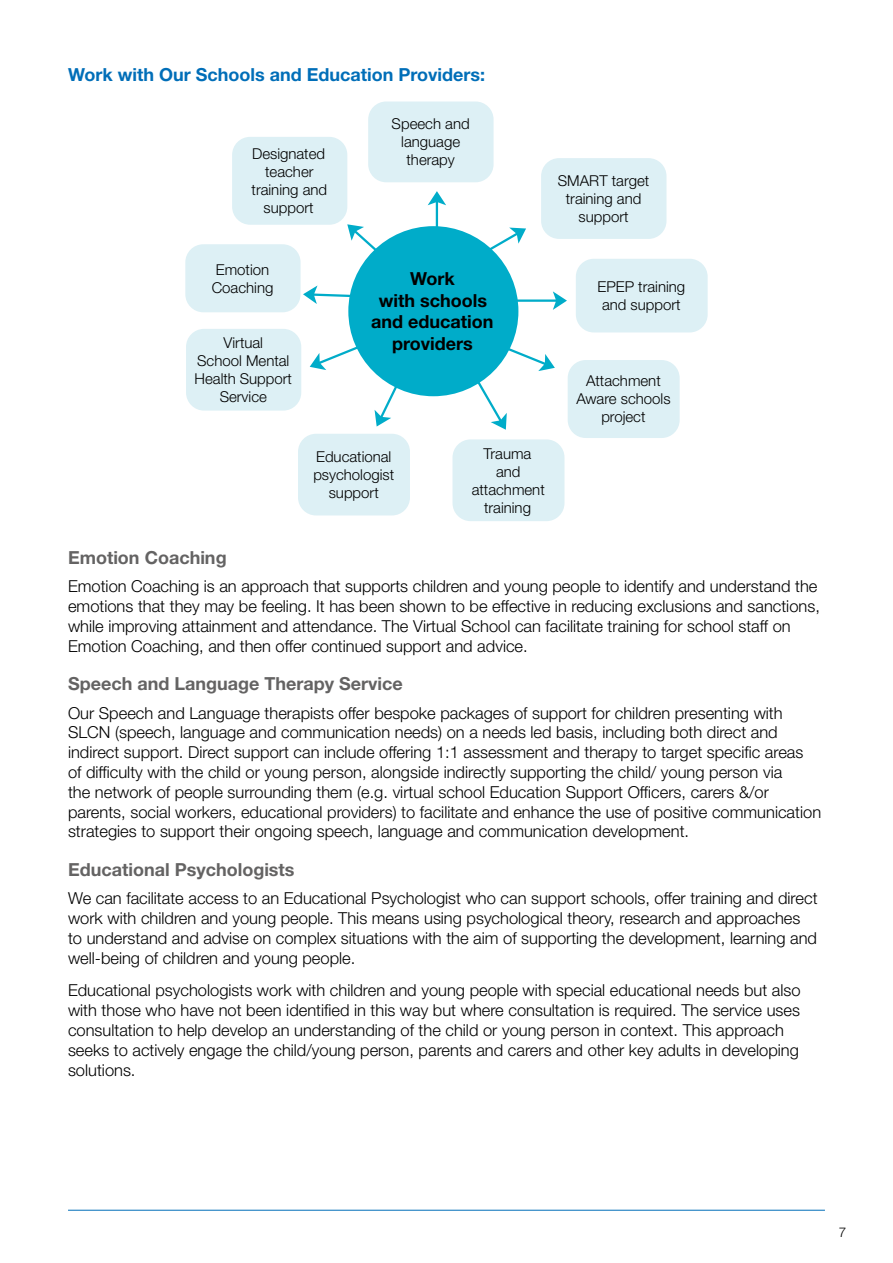
<style>
.page{position:relative;width:893px;height:1263px;background:#fff}
.page>*{position:absolute;margin:0;border:0;box-sizing:border-box;transform-origin:0 0}
.Grey{font:700 18px "Helvetica Neue LT Std";color:#646363}
.Sub_Heading{font:700 18px "Helvetica Neue LT Std";color:#006eb8}
.t1{font:700 18px/21.6px "Helvetica Neue LT Std";color:#000;text-align:center}
.Body_text{font:300 16.5px/19.8px "Helvetica Neue LT Std";color:#000}
.Body_text-2{font:300 15px/18px "Helvetica Neue LT Std";color:#000;text-align:center}
.t2{font:300 13.5px "Helvetica Neue LT Std";color:#000}
</style>
<div class="page">
<hr style="left:68px;top:1210px;width:757px;height:1px;background:#006eb8">
<div style="left:348px;top:226px;width:170px;height:170px;background:#00acc9;border-radius:50%"></div>
<div style="left:368px;top:101px;width:126px;height:81px;background:#ddf0f5;border-radius:18px"></div>
<div style="left:541px;top:158px;width:125px;height:81px;background:#ddf0f5;border-radius:18px"></div>
<div style="left:576px;top:259px;width:132px;height:73px;background:#ddf0f5;border-radius:18px"></div>
<div style="left:568px;top:360px;width:112px;height:78px;background:#ddf0f5;border-radius:18px"></div>
<div style="left:452px;top:439px;width:112px;height:82px;background:#ddf0f5;border-radius:18px"></div>
<div style="left:298px;top:434px;width:112px;height:81px;background:#ddf0f5;border-radius:18px"></div>
<div style="left:186px;top:329px;width:115px;height:82px;background:#ddf0f5;border-radius:18px"></div>
<div style="left:185px;top:244px;width:116px;height:68px;background:#ddf0f5;border-radius:18px"></div>
<div style="left:232px;top:137px;width:115px;height:88px;background:#ddf0f5;border-radius:18px"></div>
<svg style="left:516px;top:291px;width:51px;height:19px"></svg>
<svg style="left:467px;top:228px;width:59px;height:35px"></svg>
<svg style="left:428px;top:191px;width:18px;height:36px"></svg>
<svg style="left:347px;top:224px;width:51px;height:46px"></svg>
<svg style="left:303px;top:285px;width:50px;height:19px"></svg>
<svg style="left:310px;top:341px;width:97px;height:85px"></svg>
<svg style="left:471px;top:342px;width:84px;height:88px"></svg>
<p class="Sub_Heading" style="left:68px;top:63px;width:419px">Work with Our Schools and Education Providers:</p>
<p class="Body_text-2" style="left:252px;top:144px;width:77px">Designated teacher training and support</p>
<p class="Body_text-2" style="left:392px;top:115px;width:80px">Speech and language therapy</p>
<p class="Body_text-2" style="left:558px;top:171px;width:93px">SMART target training and support</p>
<p class="Body_text-2" style="left:212px;top:260px;width:63px;text-align:left">Emotion<br>Coaching</p>
<p class="Body_text-2" style="left:195px;top:333px;width:99px">Virtual<br>School Mental<br>Health Support<br>Service</p>
<p class="t1" style="left:371px;top:268px;width:124px">Work<br>with schools and education providers</p>
<p class="Body_text-2" style="left:313px;top:447px;width:82px">Educational psychologist support</p>
<p class="Body_text-2" style="left:472px;top:444px;width:75px">Trauma and attachment training</p>
<p class="Body_text-2" style="left:597px;top:277px;width:89px">EPEP training and support</p>
<p class="Body_text-2" style="left:576px;top:372px;width:96px">Attachment<br>Aware schools project</p>
<p class="Grey" style="left:68px;top:546px;width:160px">Emotion Coaching</p>
<p class="Body_text" style="left:68px;top:576px;width:753px">Emotion Coaching is an approach that supports children and young people to identify and understand the emotions that they may be feeling. It has been shown to be effective in reducing exclusions and sanctions, while improving attainment and attendance. The Virtual School can facilitate training for school staff on Emotion Coaching, and then offer continued support and advice.</p>
<p class="Grey" style="left:68px;top:673px;width:336px">Speech and Language Therapy Service</p>
<p class="Body_text" style="left:68px;top:702px;width:755px">Our Speech and Language therapists offer bespoke packages of support for children presenting with SLCN (speech, language and communication needs) on a needs led basis, including both direct and indirect support. Direct support can include offering 1:1 assessment and therapy to target specific areas<br>of difficulty with the child or young person, alongside indirectly supporting the child/ young person via<br>the network of people surrounding them (e.g. virtual school Education Support Officers, carers &amp;/or parents, social workers, educational providers) to facilitate and enhance the use of positive communication strategies to support their ongoing speech, language and communication development.</p>
<p class="Grey" style="left:68px;top:858px;width:228px">Educational Psychologists</p>
<p class="Body_text" style="left:68px;top:888px;width:751px">We can facilitate access to an Educational Psychologist who can support schools, offer training and direct work with children and young people. This means using psychological theory, research and approaches to understand and advise on complex situations with the aim of supporting the development, learning and well-being of children and young people.</p>
<p class="Body_text" style="left:68px;top:980px;width:734px">Educational psychologists work with children and young people with special educational needs but also with those who have not been identified in this way but where consultation is required. The service uses consultation to help develop an understanding of the child or young person in context. This approach seeks to actively engage the child/young person, parents and carers and other key adults in developing solutions.</p>
<p class="t2" style="left:839px;top:1224px;width:9px">7</p>
</div>
